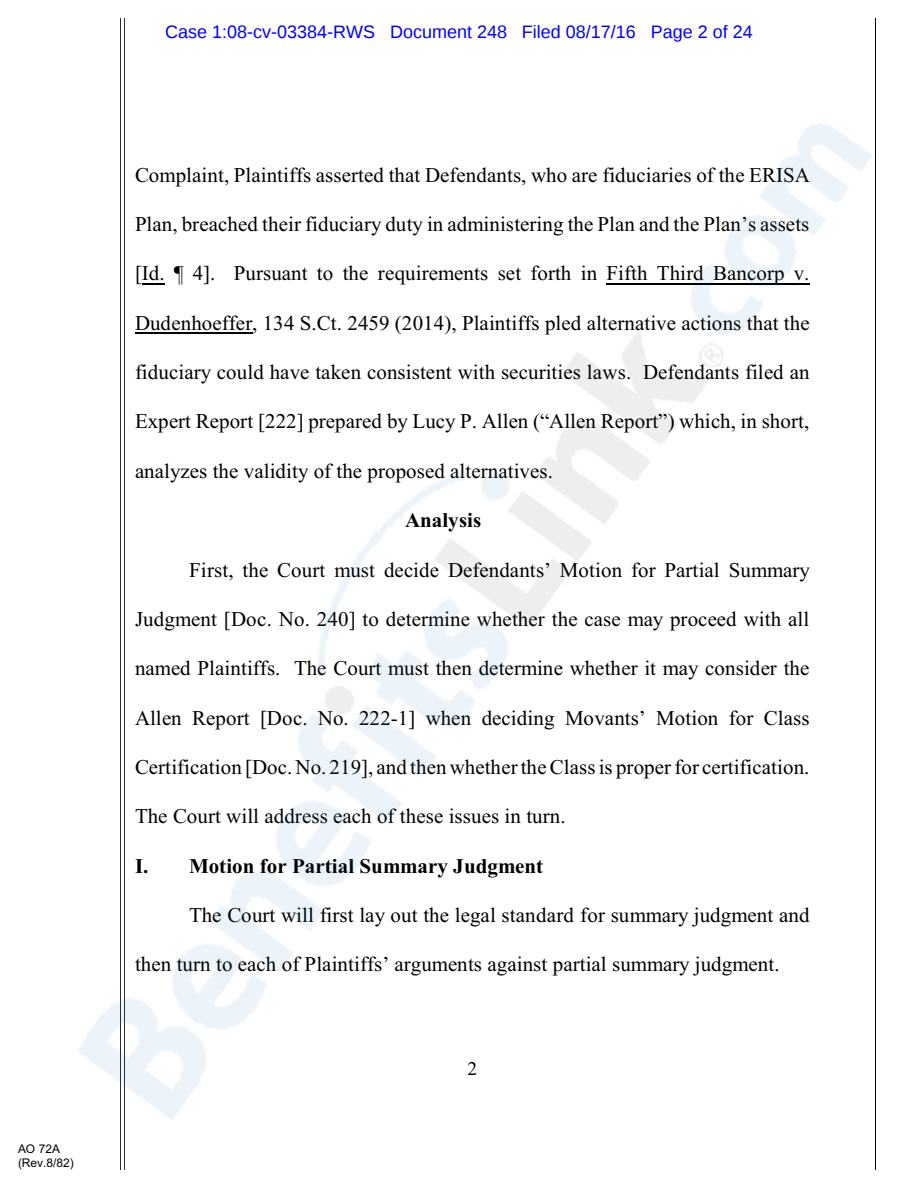
<style>
.page{position:relative;width:918px;height:1188px;background:#fff}
.page>*{position:absolute;margin:0;border:0;box-sizing:border-box;transform-origin:0 0}
.t1{font:21px "Times New Roman";color:#000}
.t2{font:700 21px "Times New Roman";color:#000}
.t3{font:19.5px "Times New Roman";color:#000}
.t4{font:18px "Liberation Sans";color:#00f}
.t5{font:12px/13.8px "Arial";color:#000}
</style>
<div class="page">
<hr style="left:120px;top:18px;width:1px;height:1152px;background:#2e2e2e">
<hr style="left:124px;top:18px;width:1px;height:1152px;background:#2e2e2e">
<hr style="left:875px;top:18px;width:1px;height:1152px;background:#000">
<img style="left:78px;top:123px;width:794px;height:996px">
<p class="t5" style="left:18px;top:1143px;width:57px">AO 72A (Rev.8/82)</p>
<p class="t4" style="left:165px;top:24px;width:589px">Case 1:08-cv-03384-RWS Document 248 Filed 08/17/16 Page 2 of 24</p>
<p class="t1" style="left:135px;top:167px;width:676px">Complaint, Plaintiffs asserted that Defendants, who are fiduciaries of the ERISA</p>
<p class="t1" style="left:135px;top:216px;width:676px">Plan, breached their fiduciary duty in administering the Plan and the Plan’s assets</p>
<p class="t1" style="left:135px;top:266px;width:676px">[Id. ¶ 4]. Pursuant to the requirements set forth in Fifth Third Bancorp v.</p>
<p class="t1" style="left:135px;top:315px;width:676px">Dudenhoeffer, 134 S.Ct. 2459 (2014), Plaintiffs pled alternative actions that the</p>
<p class="t1" style="left:135px;top:364px;width:676px">fiduciary could have taken consistent with securities laws. Defendants filed an</p>
<p class="t1" style="left:135px;top:414px;width:676px">Expert Report [222] prepared by Lucy P. Allen (“Allen Report”) which, in short,</p>
<p class="t1" style="left:135px;top:463px;width:420px">analyzes the validity of the proposed alternatives.</p>
<p class="t2" style="left:405px;top:513px;width:78px">Analysis</p>
<p class="t1" style="left:189px;top:562px;width:622px">First, the Court must decide Defendants’ Motion for Partial Summary</p>
<p class="t1" style="left:135px;top:611px;width:676px">Judgment [Doc. No. 240] to determine whether the case may proceed with all</p>
<p class="t1" style="left:135px;top:661px;width:676px">named Plaintiffs. The Court must then determine whether it may consider the</p>
<p class="t1" style="left:135px;top:710px;width:676px">Allen Report [Doc. No. 222-1] when deciding Movants’ Motion for Class</p>
<p class="t1" style="left:135px;top:759px;width:676px">Certification [Doc. No. 219], and then whether the Class is proper for certification.</p>
<p class="t1" style="left:135px;top:809px;width:432px">The Court will address each of these issues in turn.</p>
<p class="t2" style="left:135px;top:859px;width:410px">I. Motion for Partial Summary Judgment</p>
<p class="t1" style="left:189px;top:908px;width:622px">The Court will first lay out the legal standard for summary judgment and</p>
<p class="t1" style="left:135px;top:957px;width:646px">then turn to each of Plaintiffs’ arguments against partial summary judgment.</p>
<p class="t3" style="left:468px;top:1062px;width:11px">2</p>
</div>
